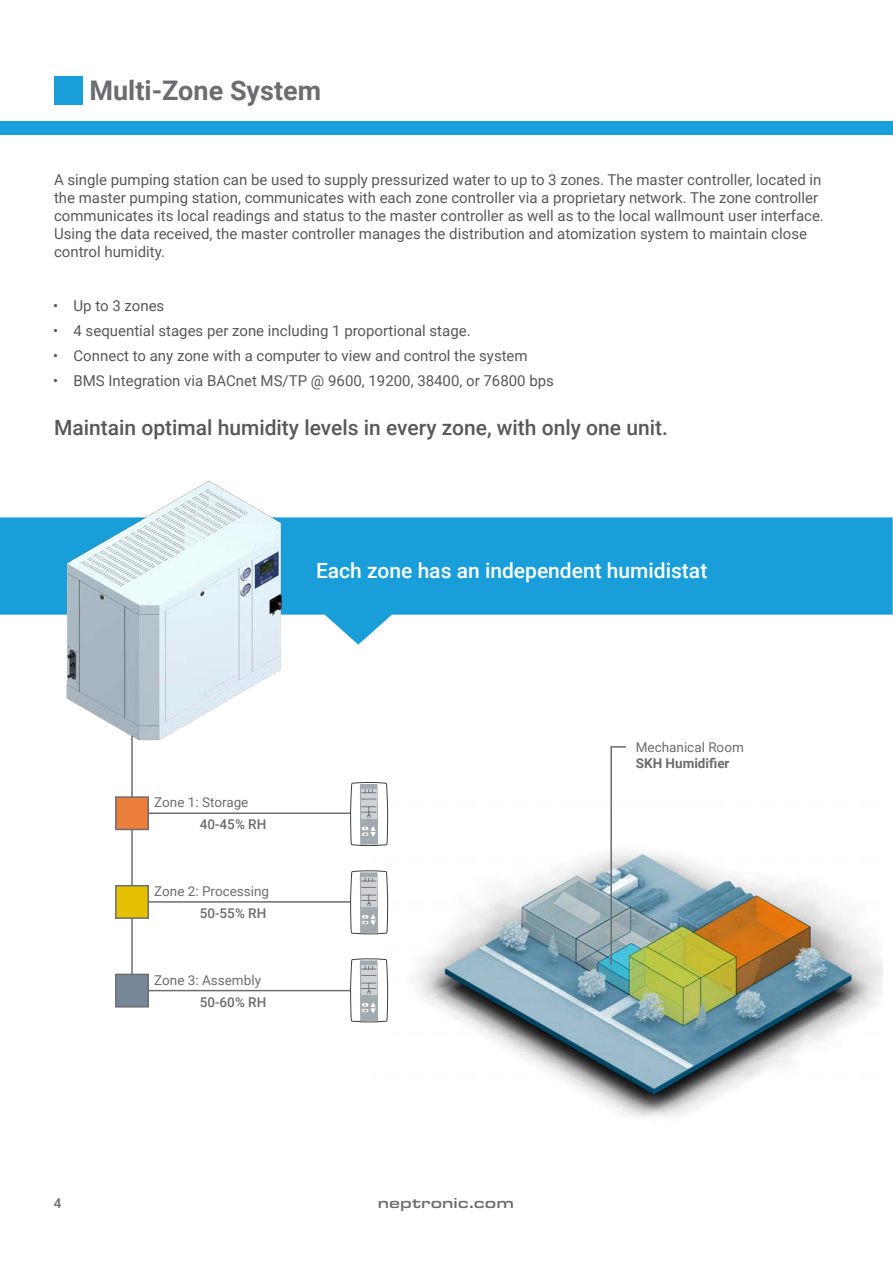
<style>
.page{position:relative;width:893px;height:1263px;background:#fff}
.page>*{position:absolute;margin:0;border:0;box-sizing:border-box;transform-origin:0 0}
.t1{font:700 27px "Roboto";color:#6c6d70}
.t2{font:500 21px "Roboto";color:#57585a}
.t3{font:500 21px "Roboto";color:#fff}
.t4{font:15px/18px "Roboto";color:#57585a}
.t5{font:500 15px "Eurostile Ext";color:#6c6d70}
.t6{font:13.5px "Roboto";color:#6c6d70}
.t7{font:500 13.5px "Roboto";color:#6c6d70}
.t8{font:700 13.5px "Roboto";color:#6c6d70}
</style>
<div class="page">
<div style="left:0;top:122px;width:893px;height:13px;background:#199eda"></div>
<div style="left:54px;top:76px;width:29px;height:29px;background:#199eda"></div>
<svg style="left:0;top:517px;width:893px;height:128px;fill:#199eda"></svg>
<hr style="left:131px;top:709px;width:2px;height:291px;background:#6c6d70">
<img style="left:56px;top:481px;width:236px;height:261px">
<img style="left:371px;top:807px;width:511px;height:310px">
<hr style="left:145px;top:812px;width:224px;height:2px;background:#6c6d70">
<div style="left:115px;top:796px;width:34px;height:34px;background:#eb7d3d;border:2px solid #6c6d70"></div>
<svg style="left:350px;top:782px;width:38px;height:64px"></svg>
<hr style="left:145px;top:901px;width:224px;height:2px;background:#6c6d70">
<div style="left:115px;top:885px;width:34px;height:34px;background:#e4c203;border:2px solid #6c6d70"></div>
<svg style="left:350px;top:870px;width:38px;height:64px"></svg>
<hr style="left:145px;top:990px;width:224px;height:1px;background:#6c6d70">
<div style="left:115px;top:974px;width:34px;height:33px;background:#758798;border:2px solid #6c6d70"></div>
<svg style="left:350px;top:958px;width:38px;height:64px"></svg>
<svg style="left:610px;top:746px;width:18px;height:220px"></svg>
<p class="t1" style="left:90px;top:71px;width:233px">Multi-Zone System</p>
<p class="t4" style="left:54px;top:170px;width:771px">A single pumping station can be used to supply pressurized water to up to 3 zones. The master controller, located in the master pumping station, communicates with each zone controller via a proprietary network. The zone controller communicates its local readings and status to the master controller as well as to the local wallmount user interface.<br>Using the data received, the master controller manages the distribution and atomization system to maintain close</p>
<p class="t4" style="left:54px;top:242px;width:112px">control humidity.</p>
<p class="t4" style="left:53px;top:296px;width:113px">• Up to 3 zones</p>
<p class="t4" style="left:53px;top:321px;width:419px">• 4 sequential stages per zone including 1 proportional stage.</p>
<p class="t4" style="left:53px;top:346px;width:476px">• Connect to any zone with a computer to view and control the system</p>
<p class="t4" style="left:53px;top:371px;width:502px">• BMS Integration via BACnet MS/TP @ 9600, 19200, 38400, or 76800 bps</p>
<p class="t2" style="left:54px;top:412px;width:615px">Maintain optimal humidity levels in every zone, with only one unit.</p>
<p class="t3" style="left:316px;top:556px;width:393px">Each zone has an independent humidistat</p>
<p class="t6" style="left:154px;top:793px;width:96px">Zone 1: Storage</p>
<p class="t7" style="left:200px;top:815px;width:68px">40-45% RH</p>
<p class="t6" style="left:154px;top:881px;width:116px">Zone 2: Processing</p>
<p class="t7" style="left:200px;top:904px;width:68px">50-55% RH</p>
<p class="t6" style="left:154px;top:970px;width:108px">Zone 3: Assembly</p>
<p class="t7" style="left:200px;top:992px;width:68px">50-60% RH</p>
<p class="t7" style="left:54px;top:1194px;width:9px">4</p>
<p class="t5" style="left:378px;top:1192px;width:138px">neptronic.com</p>
<p class="t6" style="left:636px;top:738px;width:110px">Mechanical Room</p>
<p class="t8" style="left:636px;top:754px;width:95px">SKH Humidifier</p>
</div>
